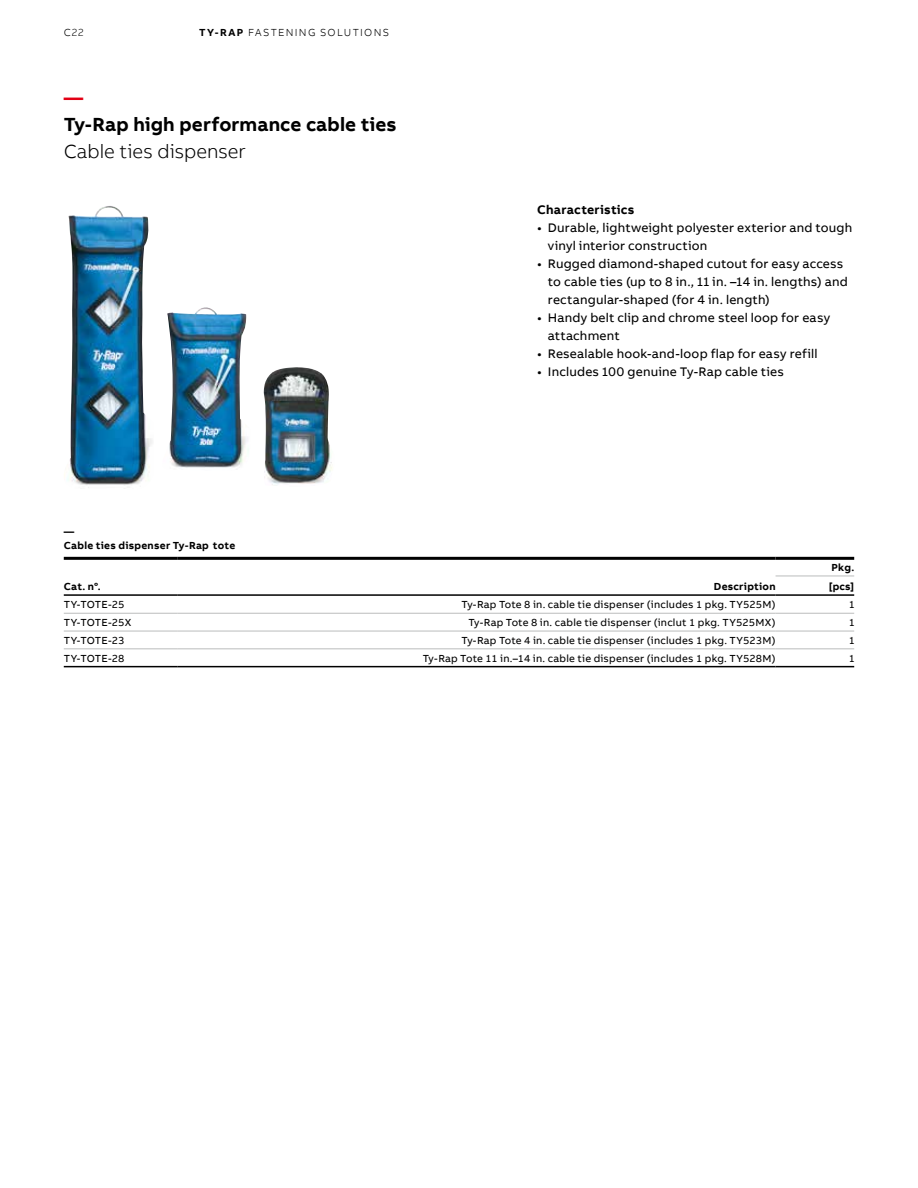
<style>
.page{position:relative;width:918px;height:1188px;background:#fff}
.page>*{position:absolute;margin:0;border:0;box-sizing:border-box;transform-origin:0 0}
.t1{font:700 19.5px "AB Bvoice";letter-spacing:.005em;color:#000}
.t2{font:300 19.5px "AB Bvoice";letter-spacing:-.005em;color:#000}
.t3{font:700 19.5px "AB Bvoice";color:#e30015}
.t4{font:12.75px/18px "AB Bvoice";letter-spacing:.015em;color:#000}
.t5{font:700 12.75px "AB Bvoice";letter-spacing:.02em;color:#000}
.t6{font:10.5px "AB Bvoice";letter-spacing:.02em;color:#000}
.t7{font:700 10.5px/19px "AB Bvoice";letter-spacing:.025em;color:#000}
.t8{font:300 10.5px "AB Bvoice";letter-spacing:.12em;color:#000}
.s1{font-weight:700}
</style>
<div class="page">
<img style="left:64px;top:206px;width:88px;height:282px">
<img style="left:167px;top:307px;width:82px;height:161px">
<img style="left:263px;top:367px;width:69px;height:118px">
<svg style="left:178px;top:612px;width:676px;height:54px"></svg>
<hr style="left:64px;top:557px;width:114px;height:3px;background:#000">
<hr style="left:178px;top:557px;width:598px;height:3px;background:#000">
<hr style="left:776px;top:557px;width:78px;height:3px;background:#000">
<hr style="left:64px;top:613px;width:114px;height:1px;background:#bbbcbc">
<hr style="left:178px;top:613px;width:598px;height:1px;background:#bbbcbc">
<hr style="left:776px;top:613px;width:78px;height:1px;background:#bbbcbc">
<hr style="left:64px;top:631px;width:114px;height:1px;background:#bbbcbc">
<hr style="left:178px;top:631px;width:598px;height:1px;background:#bbbcbc">
<hr style="left:776px;top:631px;width:78px;height:1px;background:#bbbcbc">
<hr style="left:64px;top:648px;width:114px;height:1px;background:#bbbcbc">
<hr style="left:178px;top:648px;width:598px;height:1px;background:#bbbcbc">
<hr style="left:776px;top:648px;width:78px;height:1px;background:#bbbcbc">
<hr style="left:64px;top:594px;width:114px;height:2px;background:#000">
<hr style="left:776px;top:594px;width:78px;height:2px;background:#000">
<hr style="left:178px;top:594px;width:598px;height:2px;background:#000">
<hr style="left:776px;top:576px;width:78px;height:1px;background:#bbbcbc">
<hr style="left:64px;top:666px;width:114px;height:1px;background:#000">
<hr style="left:178px;top:666px;width:598px;height:1px;background:#000">
<hr style="left:776px;top:666px;width:78px;height:1px;background:#000">
<p class="t8" style="left:64px;top:26px;width:21px">C22</p>
<p class="t8" style="left:199px;top:26px;width:192px"><span class="s1">TY-RAP</span> FASTENING SOLUTIONS</p>
<h1 class="t3" style="left:64px;top:85px;width:21px">—</h1>
<h1 class="t1" style="left:64px;top:112px;width:335px">Ty-Rap high performance cable ties</h1>
<h1 class="t2" style="left:64px;top:140px;width:184px">Cable ties dispenser</h1>
<p class="t7" style="left:64px;top:525px;width:173px;line-height:13.5px">—<br>Cable ties dispenser Ty-Rap tote</p>
<p class="t5" style="left:537px;top:201px;width:99px">Characteristics</p>
<p class="t4" style="left:548px;top:219px;width:306px;text-indent:-11px">• Durable, lightweight polyester exterior and tough vinyl interior construction</p>
<p class="t4" style="left:548px;top:255px;width:301px;text-indent:-11px">• Rugged diamond-shaped cutout for easy access to cable ties (up to 8 in., 11 in. –14 in. lengths) and rectangular-shaped (for 4 in. length)</p>
<p class="t4" style="left:548px;top:309px;width:284px;text-indent:-11px">• Handy belt clip and chrome steel loop for easy attachment</p>
<p class="t4" style="left:537px;top:345px;width:282px">• Resealable hook-and-loop flap for easy refill</p>
<p class="t4" style="left:537px;top:363px;width:248px">• Includes 100 genuine Ty-Rap cable ties</p>
<p class="t7" style="left:64px;top:577px;width:39px">Cat. n°.</p>
<p class="t7" style="left:714px;top:577px;width:63px">Description</p>
<p class="t7" style="left:829px;top:558px;width:27px">Pkg. [pcs]</p>
<p class="t6" style="left:64px;top:598px;width:62px">TY-TOTE-25</p>
<p class="t6" style="left:461px;top:598px;width:316px">Ty-Rap Tote 8 in. cable tie dispenser (includes 1 pkg. TY525M)</p>
<p class="t6" style="left:849px;top:598px;width:6px">1</p>
<p class="t6" style="left:64px;top:616px;width:69px">TY-TOTE-25X</p>
<p class="t6" style="left:468px;top:616px;width:309px">Ty-Rap Tote 8 in. cable tie dispenser (inclut 1 pkg. TY525MX)</p>
<p class="t6" style="left:849px;top:616px;width:6px">1</p>
<p class="t6" style="left:64px;top:634px;width:62px">TY-TOTE-23</p>
<p class="t6" style="left:461px;top:634px;width:316px">Ty-Rap Tote 4 in. cable tie dispenser (includes 1 pkg. TY523M)</p>
<p class="t6" style="left:849px;top:634px;width:6px">1</p>
<p class="t6" style="left:64px;top:652px;width:62px">TY-TOTE-28</p>
<p class="t6" style="left:423px;top:652px;width:354px">Ty-Rap Tote 11 in.–14 in. cable tie dispenser (includes 1 pkg. TY528M)</p>
<p class="t6" style="left:849px;top:652px;width:6px">1</p>
</div>
